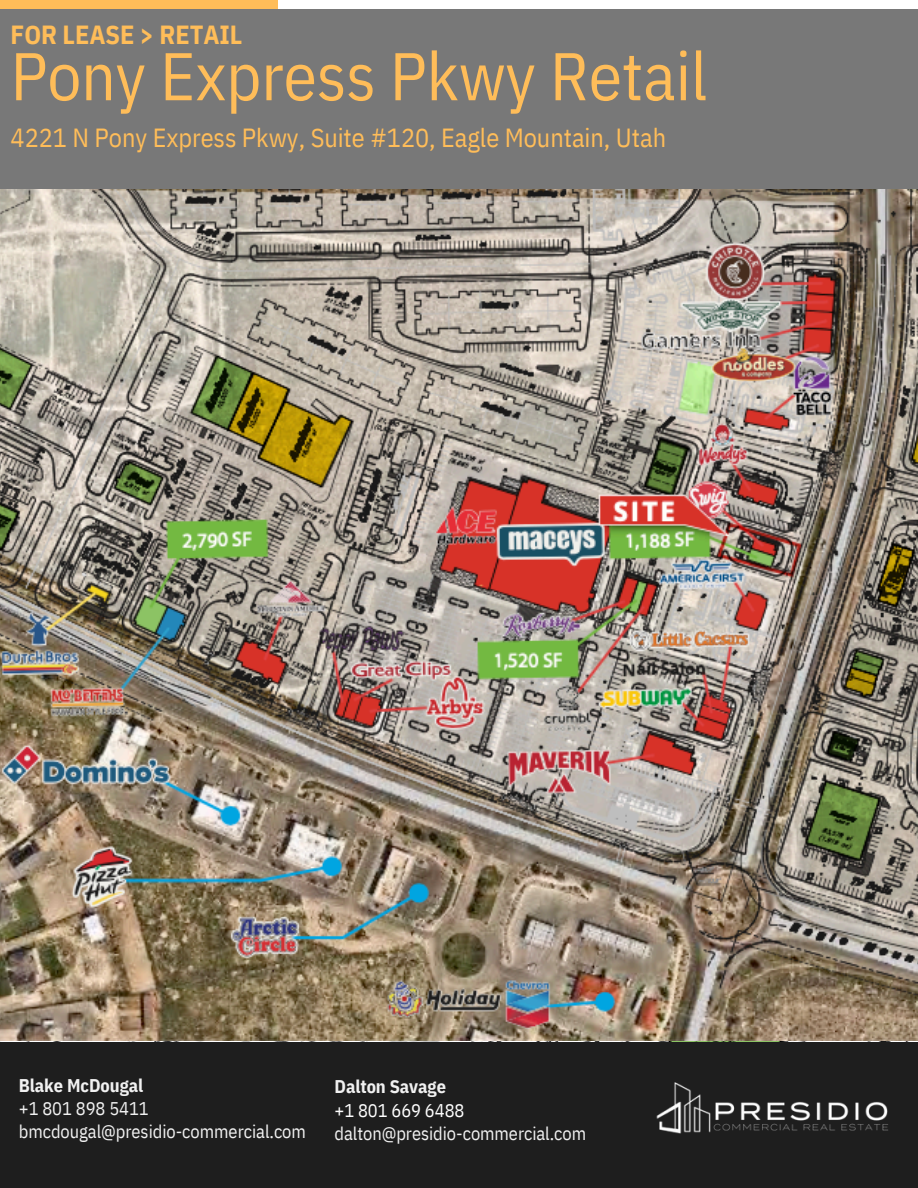
<style>
.page{position:relative;width:918px;height:1188px;background:#fff}
.page>*{position:absolute;margin:0;border:0;box-sizing:border-box;transform-origin:0 0}
.t1{font:67.35px "IBM Plex Sans Cond";color:#ffbd59}
.t2{font:26.25px "IBM Plex Sans Cond";color:#ffbd59}
.t3{font:700 26.25px "IBM Plex Sans Cond";color:#ffbd59}
.t4{font:18.3px "IBM Plex Sans Cond";color:#f1f1f1}
.t5{font:700 18.3px "IBM Plex Sans Cond";color:#f1f1f1}
.t6{font:18.3px "IBM Plex Sans Cond";color:#fff}
</style>
<div class="page">
<div style="left:0;top:9px;width:918px;height:188px;background:#787878"></div>
<div style="left:0;top:1041px;width:918px;height:147px;background:#1e1e1e"></div>
<img style="left:656px;top:1082px;width:232px;height:52px">
<div style="left:0;top:0;width:278px;height:9px;background:#ffbd59"></div>
<img style="left:0;top:189px;width:918px;height:852px">
<p class="t3" style="left:11px;top:17px;width:233px">FOR LEASE &gt; RETAIL</p>
<p class="t1" style="left:11px;top:31px;width:698px">Pony Express Pkwy Retail</p>
<p class="t2" style="left:11px;top:120px;width:657px">4221 N Pony Express Pkwy, Suite #120, Eagle Mountain, Utah</p>
<p class="t5" style="left:19px;top:1073px;width:126px">Blake McDougal</p>
<p class="t4" style="left:19px;top:1096px;width:132px">+1 801 898 5411</p>
<p class="t4" style="left:19px;top:1119px;width:289px">bmcdougal@presidio-commercial.com</p>
<p class="t5" style="left:334px;top:1074px;width:113px">Dalton Savage</p>
<p class="t6" style="left:334px;top:1098px;width:131px">+1 801 669 6488</p>
<p class="t4" style="left:334px;top:1122px;width:253px">dalton@presidio-commercial.com</p>
</div>
